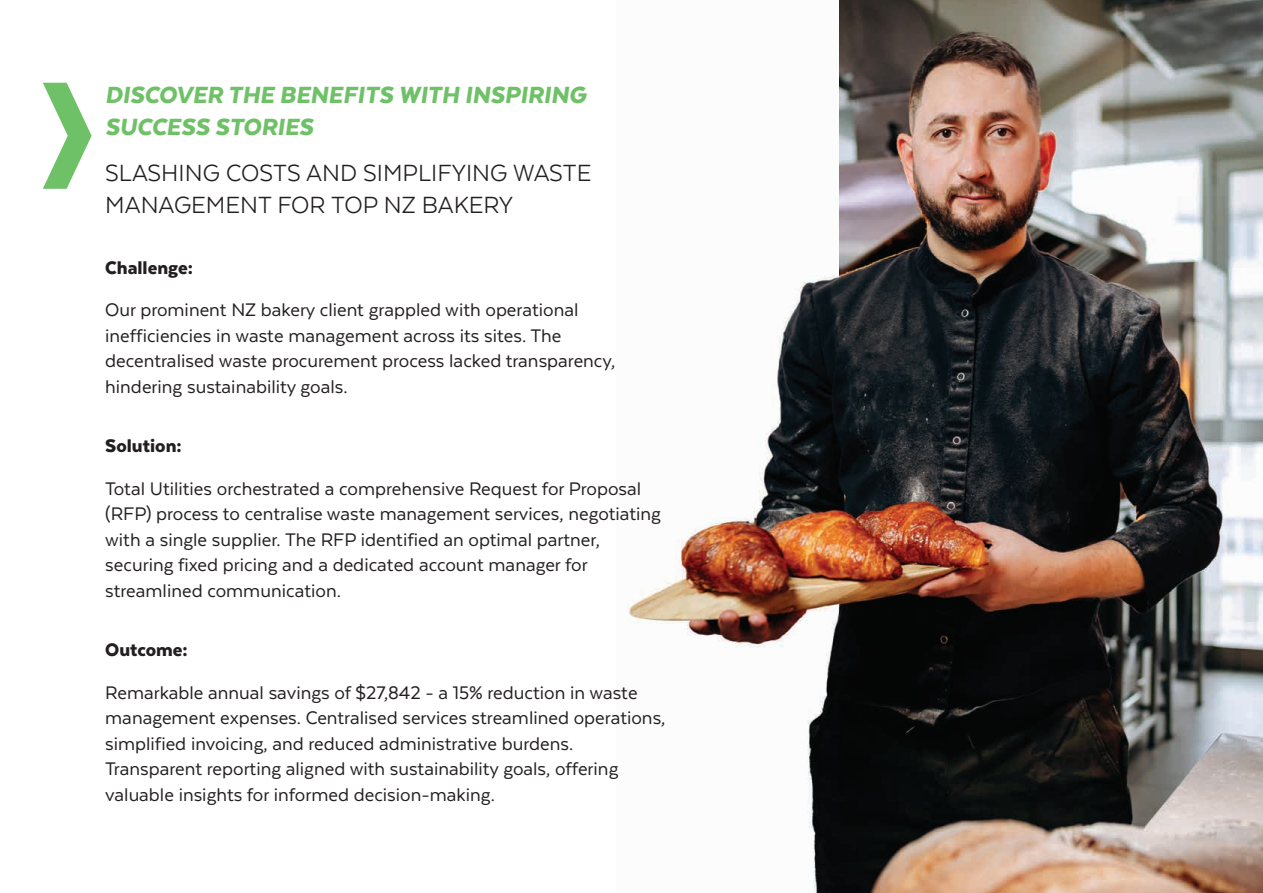
<style>
.page{position:relative;width:1263px;height:893px;background:#fff}
.page>*{position:absolute;margin:0;border:0;box-sizing:border-box;transform-origin:0 0}
.t1{font:27px/32.4px "Texta";color:#231f20}
.t2{font:italic 900 27px/32.4px "Texta";color:#6fc167}
.t3{font:21px/25.5px "Texta";color:#231f20}
.t4{font:900 21px "Texta";color:#231f20}
</style>
<div class="page">
<img style="left:627px;top:0;width:213px;height:893px">
<img style="left:840px;top:0;width:423px;height:893px">
<svg style="left:43px;top:83px;width:49px;height:106px"></svg>
<p class="t2" style="left:105px;top:78px;width:483px">DISCOVER THE BENEFITS WITH INSPIRING<br>SUCCESS STORIES</p>
<p class="t1" style="left:105px;top:156px;width:488px">SLASHING COSTS AND SIMPLIFYING WASTE<br>MANAGEMENT FOR TOP NZ BAKERY</p>
<p class="t4" style="left:105px;top:256px;width:89px">Challenge:</p>
<p class="t3" style="left:105px;top:297px;width:512px">Our prominent NZ bakery client grappled with operational inefficiencies in waste management across its sites. The decentralised waste procurement process lacked transparency, hindering sustainability goals.</p>
<p class="t4" style="left:105px;top:435px;width:78px">Solution:</p>
<p class="t3" style="left:105px;top:475px;width:557px">Total Utilities orchestrated a comprehensive Request for Proposal (RFP) process to centralise waste management services, negotiating with a single supplier. The RFP identified an optimal partner, securing fixed pricing and a dedicated account manager for streamlined communication.</p>
<p class="t4" style="left:105px;top:639px;width:84px">Outcome:</p>
<p class="t3" style="left:105px;top:679px;width:562px">Remarkable annual savings of $27,842 - a 15% reduction in waste management expenses. Centralised services streamlined operations, simplified invoicing, and reduced administrative burdens.<br>Transparent reporting aligned with sustainability goals, offering valuable insights for informed decision-making.</p>
</div>
